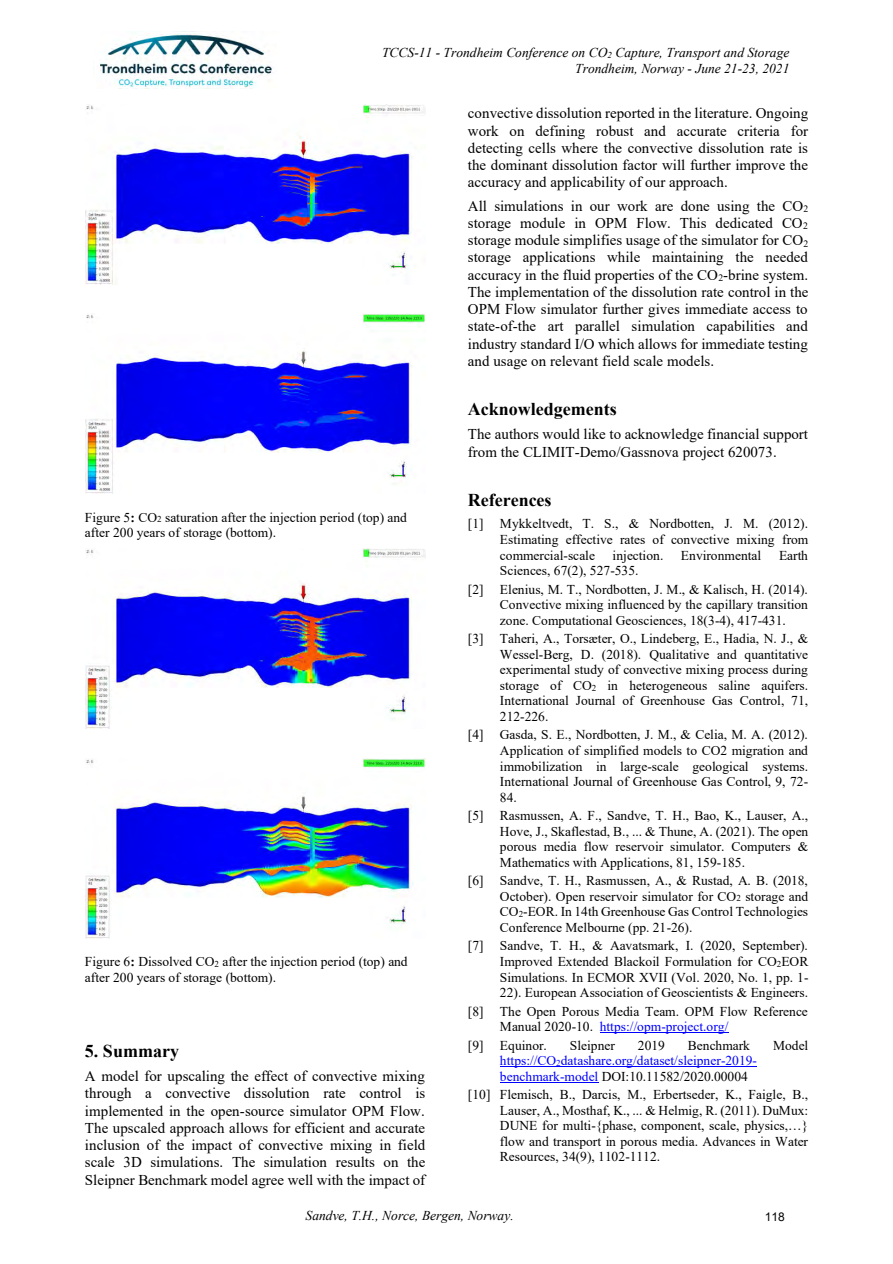
<style>
.page{position:relative;width:893px;height:1264px;background:#fff}
.page>*{position:absolute;margin:0;border:0;box-sizing:border-box;transform-origin:0 0}
.t1{font:700 18px "Times New Roman";color:#000}
.t2{font:15px/17.2px "Times New Roman";color:#000;text-align:justify}
.t3{font:13.5px/15.5px "Times New Roman";color:#000;text-align:justify}
.t4{font:italic 13.5px/15.5px "Times New Roman";color:#000;text-align:right}
.t5{font:13.5px/15.6px "Times New Roman";color:#00f}
.t6{font:12px "Arial";color:#000}
.s1{font-size:9px}
.s2{font-weight:700}
.s3{color:#00f}
.s4{color:#000}
</style>
<div class="page">
<img style="left:93px;top:33px;width:180px;height:56px">
<hr style="left:600px;top:1032px;width:128px;height:1px;background:#00f">
<hr style="left:500px;top:1066px;width:56px;height:1px;background:#00f">
<hr style="left:561px;top:1066px;width:196px;height:1px;background:#00f">
<hr style="left:500px;top:1081px;width:98px;height:1px;background:#00f">
<img style="left:85px;top:104px;width:340px;height:180px">
<img style="left:85px;top:314px;width:340px;height:179px">
<img style="left:85px;top:549px;width:340px;height:179px">
<img style="left:85px;top:758px;width:340px;height:179px">
<p class="t4" style="left:382px;top:45px;width:409px">TCCS-11 - Trondheim Conference on CO<span class="s1">2</span> Capture, Transport and Storage<br>Trondheim, Norway - June 21-23, 2021</p>
<p class="t3" style="left:85px;top:509px;width:323px">Figure 5<span class="s2">:</span> CO<span class="s1">2</span> saturation after the injection period (top) and after 200 years of storage (bottom).</p>
<p class="t3" style="left:85px;top:953px;width:324px">Figure 6<span class="s2">:</span> Dissolved CO<span class="s1">2</span> after the injection period (top) and after 200 years of storage (bottom).</p>
<h1 class="t1" style="left:85px;top:1037px;width:96px">5. Summary</h1>
<p class="t2" style="left:85px;top:1066px;width:342px">A model for upscaling the effect of convective mixing through a convective dissolution rate control is implemented in the open-source simulator OPM Flow.<br>The upscaled approach allows for efficient and accurate inclusion of the impact of convective mixing in field scale 3D simulations. The simulation results on the Sleipner Benchmark model agree well with the impact of</p>
<p class="t2" style="left:468px;top:104px;width:342px">convective dissolution reported in the literature. Ongoing work on defining robust and accurate criteria for detecting cells where the convective dissolution rate is the dominant dissolution factor will further improve the accuracy and applicability of our approach.</p>
<p class="t2" style="left:468px;top:196px;width:342px">All simulations in our work are done using the CO<sub>2 </sub>storage module in OPM Flow. This dedicated CO<sub>2 </sub>storage module simplifies usage of the simulator for CO<sub>2 </sub>storage applications while maintaining the needed accuracy in the fluid properties of the CO<sub>2</sub>-brine system.<br>The implementation of the dissolution rate control in the OPM Flow simulator further gives immediate access to state-of-the art parallel simulation capabilities and industry standard I/O which allows for immediate testing and usage on relevant field scale models.</p>
<h1 class="t1" style="left:468px;top:396px;width:150px">Acknowledgements</h1>
<p class="t2" style="left:468px;top:425px;width:342px">The authors would like to acknowledge financial support from the CLIMIT-Demo/Gassnova project 620073.</p>
<h1 class="t1" style="left:468px;top:487px;width:85px">References</h1>
<p class="t3" style="left:500px;top:515px;width:310px;text-indent:-32px">[1] Mykkeltvedt, T. S., &amp; Nordbotten, J. M. (2012).<br>Estimating effective rates of convective mixing from commercial-scale</p>
<p class="t3" style="left:613px;top:546px;width:52px">injection.</p>
<p class="t3" style="left:681px;top:546px;width:82px">Environmental</p>
<p class="t3" style="left:779px;top:546px;width:31px">Earth</p>
<p class="t3" style="left:500px;top:562px;width:140px">Sciences, 67(2), 527-535.</p>
<p class="t3" style="left:500px;top:581px;width:309px;text-indent:-32px">[2] Elenius, M. T., Nordbotten, J. M., &amp; Kalisch, H. (2014).<br>Convective mixing influenced by the capillary transition zone. Computational Geosciences, 18(3-4), 417-431.</p>
<p class="t3" style="left:500px;top:630px;width:310px;text-indent:-32px">[3] Taheri, A., Torsæter, O., Lindeberg, E., Hadia, N. J., &amp; Wessel-Berg, D. (2018). Qualitative and quantitative experimental study of convective mixing process during storage of CO<span class="s1">2</span> in heterogeneous saline aquifers.<br>International Journal of Greenhouse Gas Control, 71, 212-226.</p>
<p class="t3" style="left:500px;top:726px;width:310px;text-indent:-32px">[4] Gasda, S. E., Nordbotten, J. M., &amp; Celia, M. A. (2012).<br>Application of simplified models to CO2 migration and immobilization in large-scale geological systems.<br>International Journal of Greenhouse Gas Control, 9, 72- 84.</p>
<p class="t3" style="left:500px;top:807px;width:310px;text-indent:-32px">[5] Rasmussen, A. F., Sandve, T. H., Bao, K., Lauser, A., Hove, J., Skaflestad, B., ... &amp; Thune, A. (2021). The open porous media flow reservoir simulator. Computers &amp; Mathematics with Applications, 81, 159-185.</p>
<p class="t3" style="left:500px;top:872px;width:310px;text-indent:-32px">[6] Sandve, T. H., Rasmussen, A., &amp; Rustad, A. B. (2018, October). Open reservoir simulator for CO<span class="s1">2</span> storage and CO<span class="s1">2</span>-EOR. In 14th Greenhouse Gas Control Technologies Conference Melbourne (pp. 21-26).</p>
<p class="t3" style="left:500px;top:937px;width:310px;text-indent:-32px">[7] Sandve, T. H., &amp; Aavatsmark, I. (2020, September).<br>Improved Extended Blackoil Formulation for CO<span class="s1">2</span>EOR Simulations. In ECMOR XVII (Vol. 2020, No. 1, pp. 1- 22). European Association of Geoscientists &amp; Engineers.</p>
<p class="t3" style="left:500px;top:1002px;width:310px;text-indent:-32px">[8] The Open Porous Media Team. OPM Flow Reference<br>Manual 2020-10. <span class="s3">https://opm-project.org/</span></p>
<p class="t3" style="left:468px;top:1036px;width:80px">[9] Equinor.</p>
<p class="t3" style="left:570px;top:1036px;width:46px">Sleipner</p>
<p class="t3" style="left:638px;top:1036px;width:29px">2019</p>
<p class="t3" style="left:688px;top:1036px;width:64px">Benchmark</p>
<p class="t3" style="left:773px;top:1036px;width:37px">Model</p>
<p class="t5" style="left:500px;top:1052px;width:259px">https://CO<span class="s1">2</span>datashare.org/dataset/sleipner-2019- benchmark-model <span class="s4">DOI:10.11582/2020.00004</span></p>
<p class="t3" style="left:500px;top:1086px;width:310px;text-indent:-32px">[10] Flemisch, B., Darcis, M., Erbertseder, K., Faigle, B., Lauser, A., Mosthaf, K., ... &amp; Helmig, R. (2011). DuMux:<br>DUNE for multi-{phase, component, scale, physics,…} flow and transport in porous media. Advances in Water Resources, 34(9), 1102-1112.</p>
<p class="t4" style="left:306px;top:1207px;width:210px">Sandve, T.H., Norce, Bergen, Norway.</p>
<p class="t6" style="left:765px;top:1207px;width:22px">118</p>
</div>
